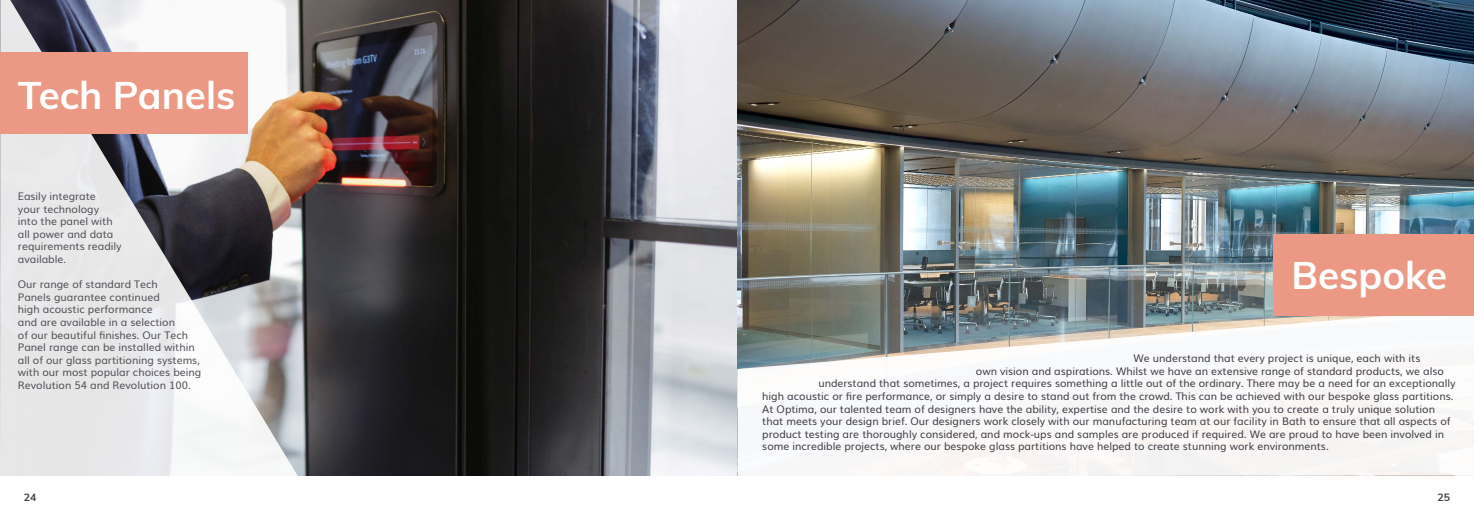
<style>
.page{position:relative;width:1474px;height:521px;background:#fff}
.page>*{position:absolute;margin:0;border:0;box-sizing:border-box;transform-origin:0 0}
.t1{font:700 38.5px "Muli";color:#fff}
.t2{font:10.5px/12.6px "Muli";color:#413d45}
.t3{font:700 10.5px "Muli";color:#413d45}
</style>
<div class="page">
<img style="left:300px;top:0;width:1173px;height:475px">
<svg style="left:0;top:0;width:300px;height:476px;fill:#e7e7e8"></svg>
<div style="left:0;top:52px;width:247px;height:82px;background:#eb9984"></div>
<svg style="left:737px;top:308px;width:736px;height:168px"></svg>
<div style="left:1272px;top:234px;width:201px;height:82px;background:#eb9984"></div>
<h1 class="t1" style="left:18px;top:67px;width:219px">Tech Panels</h1>
<p class="t2" style="left:18px;top:189px;width:105px">Easily integrate<br>your technology<br>into the panel with all power and data requirements readily available.</p>
<p class="t2" style="left:18px;top:277px;width:185px">Our range of standard Tech<br>Panels guarantee continued<br>high acoustic performance<br>and are available in a selection<br>of our beautiful finishes. Our Tech<br>Panel range can be installed within all of our glass partitioning systems, with our most popular choices being<br>Revolution 54 and Revolution 100.</p>
<h1 class="t1" style="left:1291px;top:247px;width:157px">Bespoke</h1>
<p class="t2" style="left:1133px;top:351px;width:288px">We understand that every project is unique, each with its</p>
<p class="t2" style="left:975px;top:364px;width:469px">own vision and aspirations. Whilst we have an extensive range of standard products, we also</p>
<p class="t2" style="left:818px;top:376px;width:639px">understand that sometimes, a project requires something a little out of the ordinary. There may be a need for an exceptionally</p>
<p class="t2" style="left:762px;top:389px;width:692px">high acoustic or fire performance, or simply a desire to stand out from the crowd. This can be achieved with our bespoke glass partitions.</p>
<p class="t2" style="left:762px;top:402px;width:674px">At Optima, our talented team of designers have the ability, expertise and the desire to work with you to create a truly unique solution</p>
<p class="t2" style="left:762px;top:414px;width:689px">that meets your design brief. Our designers work closely with our manufacturing team at our facility in Bath to ensure that all aspects of</p>
<p class="t2" style="left:762px;top:427px;width:683px">product testing are thoroughly considered, and mock-ups and samples are produced if required. We are proud to have been involved in</p>
<p class="t2" style="left:762px;top:439px;width:568px">some incredible projects, where our bespoke glass partitions have helped to create stunning work environments.</p>
<p class="t3" style="left:24px;top:490px;width:14px">24</p>
<p class="t3" style="left:1437px;top:490px;width:14px">25</p>
</div>
